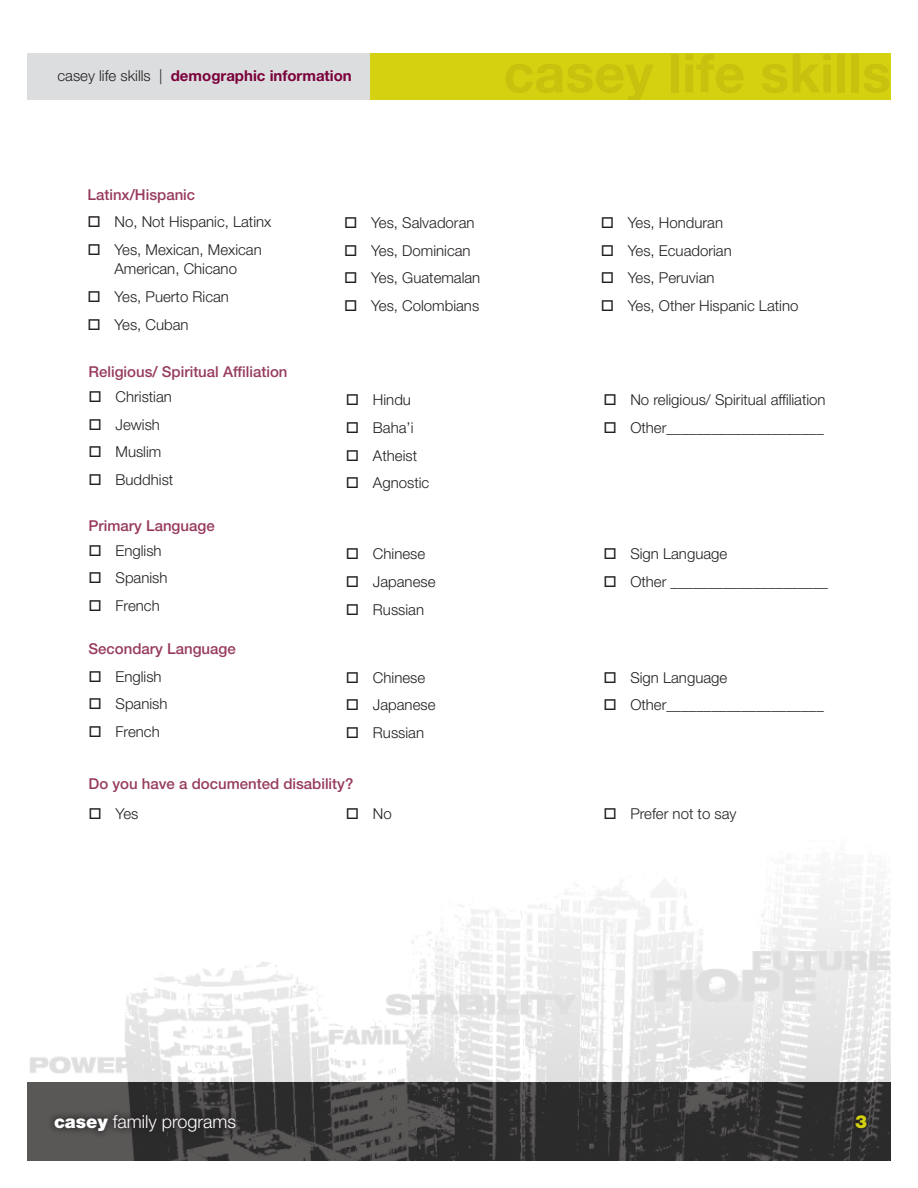
<style>
.page{position:relative;width:918px;height:1188px;background:#fff}
.page>*{position:absolute;margin:0;border:0;box-sizing:border-box;transform-origin:0 0}
.t1{font:300 18px "Helvetica Neue LT Std";color:#fff}
.t2{font:900 18px "Helvetica Neue LT Std";color:#d4d110}
.check_box{font:300 15px/19.5px "Helvetica Neue LT Std";color:#231f20;text-align:center}
.PP_Heading{font:500 15px "Helvetica Neue LT Std";color:#973b5f}
.t3{font:700 15px "Helvetica Neue LT Std";color:#7a003b}
.check_box-2{font:500 15px "Helvetica Neue LT Std";color:#973b5f}
.s1{font-weight:300;color:#231f20}
.s2{font-weight:900}
</style>
<div class="page">
<img style="left:30px;top:885px;width:861px;height:197px">
<svg style="left:27px;top:1082px;width:864px;height:79px;background:#3b3939"></svg>
<div style="left:46px;top:1107px;width:197px;height:33px;background:#231f20;opacity:.75"></div>
<div style="left:848px;top:1107px;width:27px;height:29px;background:#231f20;opacity:.75"></div>
<div style="left:27px;top:53px;width:343px;height:46px;background:#dcdddf"></div>
<div style="left:370px;top:53px;width:521px;height:46px;background:#d4d110"></div>
<p class="t3" style="left:57px;top:67px;width:296px"><span class="s1">casey life skills |</span> demographic information</p>
<p class="check_box-2" style="left:87px;top:185px;width:109px">Latinx/Hispanic</p>
<p class="check_box" style="left:87px;top:212px;width:185px">□ No, Not Hispanic, Latinx</p>
<p class="check_box" style="left:87px;top:240px;width:176px">□ Yes, Mexican, Mexican<br>American, Chicano</p>
<p class="check_box" style="left:87px;top:287px;width:143px">□ Yes, Puerto Rican</p>
<p class="check_box" style="left:87px;top:314px;width:103px">□ Yes, Cuban</p>
<p class="PP_Heading" style="left:89px;top:363px;width:200px">Religious/ Spiritual Affiliation</p>
<p class="check_box" style="left:89px;top:387px;width:85px">□ Christian</p>
<p class="check_box" style="left:89px;top:414px;width:73px">□ Jewish</p>
<p class="check_box" style="left:89px;top:442px;width:74px">□ Muslim</p>
<p class="check_box" style="left:89px;top:469px;width:86px">□ Buddhist</p>
<p class="PP_Heading" style="left:89px;top:517px;width:128px">Primary Language</p>
<p class="check_box" style="left:89px;top:540px;width:75px">□ English</p>
<p class="check_box" style="left:89px;top:568px;width:80px">□ Spanish</p>
<p class="check_box" style="left:89px;top:596px;width:73px">□ French</p>
<p class="check_box-2" style="left:89px;top:640px;width:149px">Secondary Language</p>
<p class="check_box" style="left:89px;top:666px;width:75px">□ English</p>
<p class="check_box" style="left:89px;top:694px;width:80px">□ Spanish</p>
<p class="check_box" style="left:89px;top:722px;width:73px">□ French</p>
<p class="check_box" style="left:344px;top:213px;width:132px">□ Yes, Salvadoran</p>
<p class="check_box" style="left:344px;top:240px;width:128px">□ Yes, Dominican</p>
<p class="check_box" style="left:344px;top:268px;width:138px">□ Yes, Guatemalan</p>
<p class="check_box" style="left:344px;top:296px;width:137px">□ Yes, Colombians</p>
<p class="check_box" style="left:346px;top:390px;width:67px">□ Hindu</p>
<p class="check_box" style="left:346px;top:418px;width:69px">□ Baha’i</p>
<p class="check_box" style="left:346px;top:445px;width:73px">□ Atheist</p>
<p class="check_box" style="left:346px;top:473px;width:85px">□ Agnostic</p>
<p class="check_box" style="left:346px;top:544px;width:81px">□ Chinese</p>
<p class="check_box" style="left:346px;top:572px;width:91px">□ Japanese</p>
<p class="check_box" style="left:346px;top:599px;width:80px">□ Russian</p>
<p class="check_box" style="left:346px;top:667px;width:81px">□ Chinese</p>
<p class="check_box" style="left:346px;top:695px;width:91px">□ Japanese</p>
<p class="check_box" style="left:346px;top:722px;width:80px">□ Russian</p>
<p class="PP_Heading" style="left:89px;top:775px;width:266px">Do you have a documented disability?</p>
<p class="check_box" style="left:601px;top:213px;width:124px">□ Yes, Honduran</p>
<p class="check_box" style="left:601px;top:240px;width:132px">□ Yes, Ecuadorian</p>
<p class="check_box" style="left:601px;top:268px;width:115px">□ Yes, Peruvian</p>
<p class="check_box" style="left:601px;top:296px;width:199px">□ Yes, Other Hispanic Latino</p>
<p class="check_box" style="left:603px;top:390px;width:224px">□ No religious/ Spiritual affiliation</p>
<p class="check_box" style="left:603px;top:418px;width:222px">□ Other_____________________</p>
<p class="check_box" style="left:603px;top:544px;width:125px">□ Sign Language</p>
<p class="check_box" style="left:603px;top:572px;width:226px">□ Other _____________________</p>
<p class="check_box" style="left:603px;top:667px;width:125px">□ Sign Language</p>
<p class="check_box" style="left:603px;top:695px;width:222px">□ Other_____________________</p>
<p class="check_box" style="left:89px;top:804px;width:51px">□ Yes</p>
<p class="check_box" style="left:346px;top:804px;width:47px">□ No</p>
<p class="check_box" style="left:603px;top:804px;width:135px">□ Prefer not to say</p>
<p class="t1" style="left:54px;top:1111px;width:184px"><span class="s2">casey</span> family programs</p>
<p class="t2" style="left:855px;top:1111px;width:14px">3</p>
</div>
